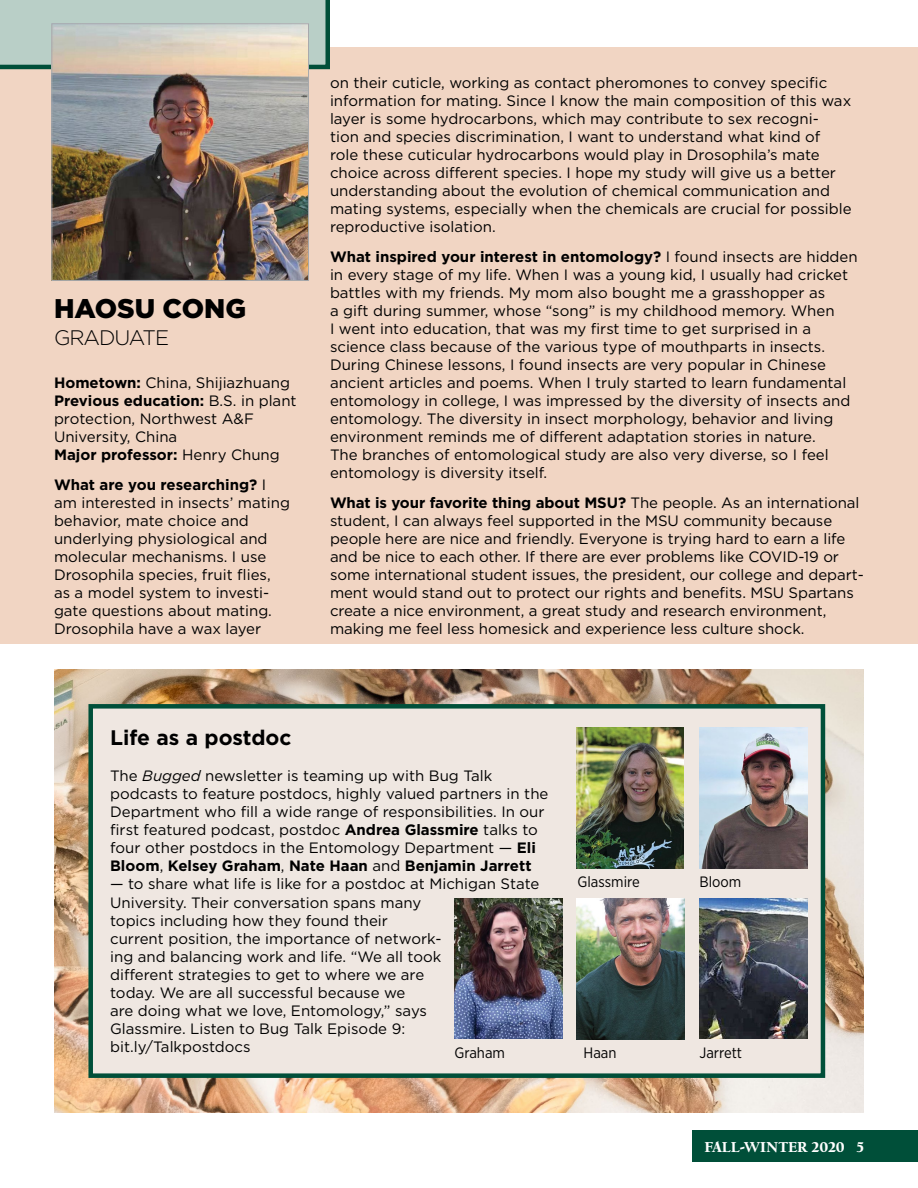
<style>
.page{position:relative;width:918px;height:1188px;background:#fff}
.page>*{position:absolute;margin:0;border:0;box-sizing:border-box;transform-origin:0 0}
.Ento_text{font:900 27px "Gotham";color:#000}
.Ento_text-2{font:700 21px "Gotham";color:#000}
.Ento_text-3{font:300 21px "Gotham";letter-spacing:-.05em;color:#000}
.Ento_text-4{font:15px/18px "Gotham";color:#000}
.Ento_cutlines{font:15px "Gotham Narrow";color:#000}
.Ento_text-5{font:700 15px "Gotham";color:#000}
.t1{font:900 15px "Californian FB Text";color:#fff}
.s1{font-weight:700}
.s2{font-weight:400}
.s3{font-style:italic}
</style>
<div class="page">
<div style="left:692px;top:1130px;width:226px;height:32px;background:#004f39"></div>
<img style="left:54px;top:670px;width:810px;height:442px">
<div style="left:0;top:48px;width:918px;height:596px;background:#f1d5c3"></div>
<div style="left:0;top:0;width:330px;height:69px;background:#b9cfc7"></div>
<img style="left:53px;top:25px;width:254px;height:254px">
<div style="left:51px;top:23px;width:258px;height:258px;border:1px solid #a7a9ac"></div>
<div style="left:88px;top:704px;width:737px;height:374px;background:#efe7e1;border:4px solid #004f39"></div>
<img style="left:576px;top:728px;width:108px;height:140px">
<img style="left:699px;top:728px;width:108px;height:140px">
<img style="left:454px;top:899px;width:108px;height:140px">
<img style="left:577px;top:899px;width:108px;height:140px">
<img style="left:699px;top:898px;width:108px;height:141px">
<p class="Ento_text" style="left:54px;top:289px;width:194px">HAOSU CONG</p>
<p class="Ento_text-3" style="left:54px;top:324px;width:117px">GRADUATE</p>
<p class="Ento_text-4" style="left:54px;top:373px;width:238px"><span class="s1">Hometown:</span> China, Shijiazhuang</p>
<p class="Ento_text-4" style="left:54px;top:391px;width:244px"><span class="s1">Previous education:</span> B.S. in plant protection, Northwest A&amp;F<br>University, China</p>
<p class="Ento_text-5" style="left:54px;top:444px;width:227px">Major professor: <span class="s2">Henry Chung</span></p>
<p class="Ento_text-4" style="left:54px;top:475px;width:238px"><span class="s1">What are you researching?</span> I am interested in insects’ mating behavior, mate choice and underlying physiological and molecular mechanisms. I use<br>Drosophila species, fruit flies, as a model system to investi&shy;gate questions about mating.<br>Drosophila have a wax layer</p>
<p class="Ento_text-4" style="left:330px;top:73px;width:523px">on their cuticle, working as contact pheromones to convey specific information for mating. Since I know the main composition of this wax layer is some hydrocarbons, which may contribute to sex recogni-<br>tion and species discrimination, I want to understand what kind of role these cuticular hydrocarbons would play in Drosophila’s mate choice across different species. I hope my study will give us a better understanding about the evolution of chemical communication and mating systems, especially when the chemicals are crucial for possible reproductive isolation.</p>
<p class="Ento_text-4" style="left:330px;top:247px;width:529px"><span class="s1">What inspired your interest in entomology?</span> I found insects are hidden in every stage of my life. When I was a young kid, I usually had cricket battles with my friends. My mom also bought me a grasshopper as<br>a gift during summer, whose “song” is my childhood memory. When<br>I went into education, that was my first time to get surprised in a science class because of the various type of mouthparts in insects.<br>During Chinese lessons, I found insects are very popular in Chinese ancient articles and poems. When I truly started to learn fundamental entomology in college, I was impressed by the diversity of insects and entomology. The diversity in insect morphology, behavior and living environment reminds me of different adaptation stories in nature.<br>The branches of entomological study are also very diverse, so I feel entomology is diversity itself.</p>
<p class="Ento_text-4" style="left:330px;top:493px;width:535px"><span class="s1">What is your favorite thing about MSU?</span> The people. As an international student, I can always feel supported in the MSU community because people here are nice and friendly. Everyone is trying hard to earn a life and be nice to each other. If there are ever problems like COVID-19 or some international student issues, the president, our college and depart&shy;ment would stand out to protect our rights and benefits. MSU Spartans create a nice environment, a great study and research environment, making me feel less homesick and experience less culture shock.</p>
<p class="Ento_text-2" style="left:110px;top:723px;width:183px">Life as a postdoc</p>
<p class="Ento_text-4" style="left:110px;top:766px;width:440px">The <span class="s3">Bugged</span> newsletter is teaming up with Bug Talk podcasts to feature postdocs, highly valued partners in the Department who fill a wide range of responsibilities. In our first featured podcast, postdoc <span class="s1">Andrea Glassmire</span> talks to four other postdocs in the Entomology Department — <span class="s1">Eli Bloom</span>, <span class="s1">Kelsey Graham</span>, <span class="s1">Nate Haan</span> and <span class="s1">Benjamin Jarrett</span></p>
<p class="Ento_text-4" style="left:110px;top:874px;width:431px">— to share what life is like for a postdoc at Michigan State University. Their conversation spans many<br>topics including how they found their<br>current position, the importance of network-<br>ing and balancing work and life. “We all took<br>different strategies to get to where we are<br>today. We are all successful because we<br>are doing what we love, Entomology,” says<br>Glassmire. Listen to Bug Talk Episode 9: bit.ly/Talkpostdocs</p>
<p class="Ento_cutlines" style="left:577px;top:872px;width:64px">Glassmire</p>
<p class="Ento_cutlines" style="left:454px;top:1043px;width:52px">Graham</p>
<p class="Ento_cutlines" style="left:584px;top:1043px;width:34px">Haan</p>
<p class="Ento_cutlines" style="left:699px;top:872px;width:43px">Bloom</p>
<p class="Ento_cutlines" style="left:699px;top:1043px;width:44px">Jarrett</p>
<p class="t1" style="left:704px;top:1138px;width:161px">FALL-WINTER 2020 5</p>
</div>
